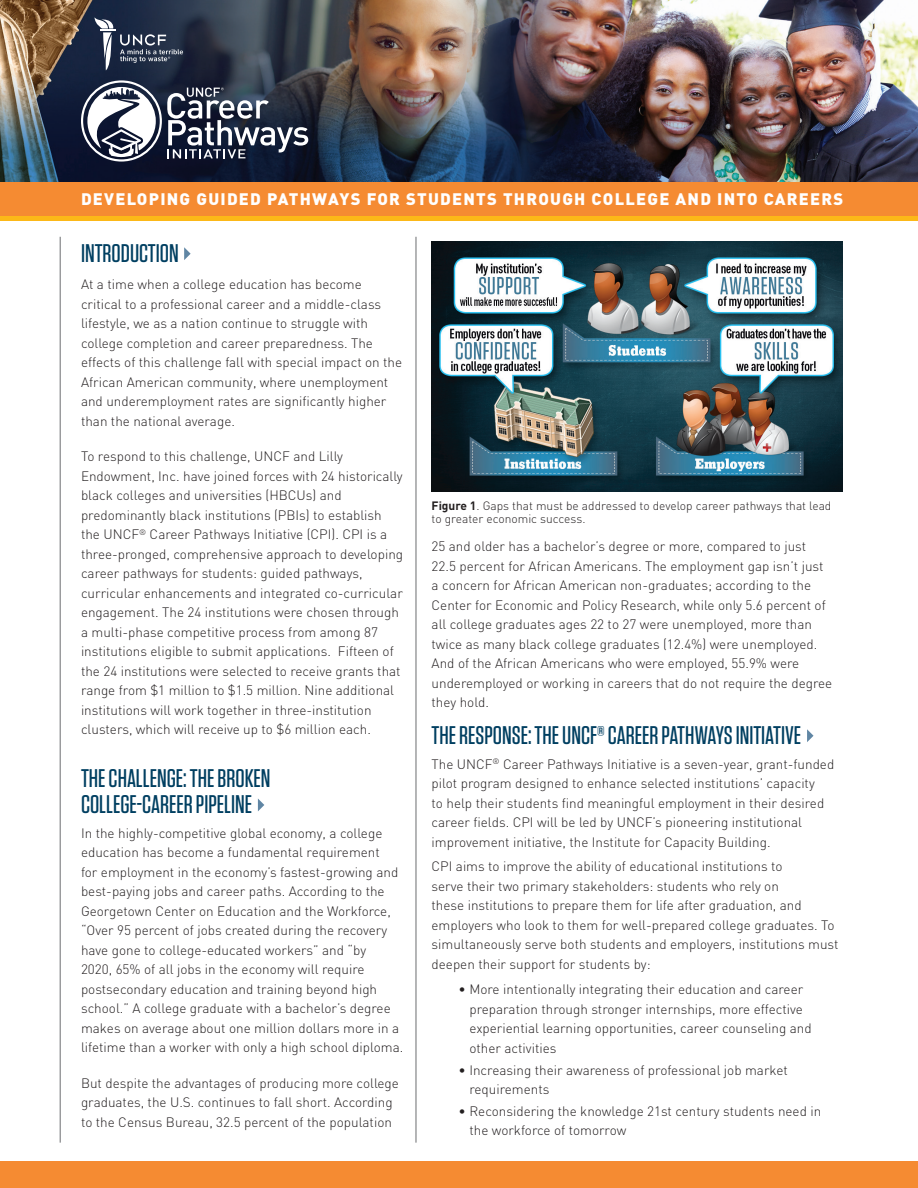
<style>
.page{position:relative;width:918px;height:1188px;background:#fff}
.page>*{position:absolute;margin:0;border:0;box-sizing:border-box;transform-origin:0 0}
.t1{font:500 25.5px/25.5px "Tungsten";color:#003f61}
.t2{font:900 16.5px "DIN";letter-spacing:.075em;color:#fff}
.t3{font:300 13.5px/19.5px "DIN";color:#231f20}
.t4{font:300 12px/13.5px "DIN";color:#231f20}
.s1{font-weight:700}
</style>
<div class="page">
<img style="left:0;top:0;width:918px;height:183px">
<svg style="left:184px;top:247px;width:7px;height:13px"></svg>
<svg style="left:258px;top:799px;width:6px;height:12px"></svg>
<svg style="left:807px;top:729px;width:7px;height:13px"></svg>
<div style="left:0;top:1161px;width:918px;height:27px;background:#f58b32"></div>
<div style="left:0;top:196px;width:918px;height:25px;background:#fcb818"></div>
<div style="left:0;top:183px;width:918px;height:33px;background:#f58b32"></div>
<hr style="left:60px;top:237px;width:1px;height:906px;background:#6c6d70">
<hr style="left:416px;top:237px;width:1px;height:906px;background:#6c6d70">
<svg style="left:94px;top:17px;width:89px;height:53px;background:#3e495e"></svg>
<svg style="left:81px;top:80px;width:227px;height:82px"></svg>
<img style="left:432px;top:241px;width:410px;height:251px">
<p class="t2" style="left:81px;top:188px;width:764px">DEVELOPING GUIDED PATHWAYS FOR STUDENTS THROUGH COLLEGE AND INTO CAREERS</p>
<h1 class="t1" style="left:81px;top:240px;width:99px">INTRODUCTION</h1>
<p class="t3" style="left:81px;top:274px;width:323px">At a time when a college education has become critical to a professional career and a middle-class lifestyle, we as a nation continue to struggle with college completion and career preparedness. The effects of this challenge fall with special impact on the African American community, where unemployment and underemployment rates are significantly higher than the national average.</p>
<p class="t3" style="left:81px;top:446px;width:324px">To respond to this challenge, UNCF and Lilly Endowment, Inc. have joined forces with 24 historically black colleges and universities (HBCUs) and predominantly black institutions (PBIs) to establish the UNCF<sup>®</sup> Career Pathways Initiative (CPI). CPI is a three-pronged, comprehensive approach to developing career pathways for students: guided pathways, curricular enhancements and integrated co-curricular engagement. The 24 institutions were chosen through a multi-phase competitive process from among 87 institutions eligible to submit applications. Fifteen of the 24 institutions were selected to receive grants that range from $1 million to $1.5 million. Nine additional institutions will work together in three-institution clusters, which will receive up to $6 million each.</p>
<h1 class="t1" style="left:81px;top:766px;width:191px">THE CHALLENGE: THE BROKEN<br>COLLEGE-CAREER PIPELINE</h1>
<p class="t3" style="left:81px;top:823px;width:324px">In the highly-competitive global economy, a college education has become a fundamental requirement<br>for employment in the economy’s fastest-growing and best-paying jobs and career paths. According to the Georgetown Center on Education and the Workforce, “Over 95 percent of jobs created during the recovery have gone to college-educated workers” and “by<br>2020, 65% of all jobs in the economy will require postsecondary education and training beyond high school.” A college graduate with a bachelor’s degree makes on average about one million dollars more in a lifetime than a worker with only a high school diploma.</p>
<p class="t3" style="left:81px;top:1073px;width:319px">But despite the advantages of producing more college graduates, the U.S. continues to fall short. According to the Census Bureau, 32.5 percent of the population</p>
<p class="t4" style="left:432px;top:498px;width:401px"><span class="s1">Figure 1</span>. Gaps that must be addressed to develop career pathways that lead to greater economic success.</p>
<p class="t3" style="left:432px;top:536px;width:402px">25 and older has a bachelor’s degree or more, compared to just 22.5 percent for African Americans. The employment gap isn’t just a concern for African American non-graduates; according to the Center for Economic and Policy Research, while only 5.6 percent of all college graduates ages 22 to 27 were unemployed, more than twice as many black college graduates (12.4%) were unemployed.<br>And of the African Americans who were employed, 55.9% were underemployed or working in careers that do not require the degree they hold.</p>
<h1 class="t1" style="left:432px;top:722px;width:371px">THE RESPONSE: THE UNCF® CAREER PATHWAYS INITIATIVE</h1>
<p class="t3" style="left:432px;top:753px;width:404px">The UNCF<sup>®</sup> Career Pathways Initiative is a seven-year, grant-funded pilot program designed to enhance selected institutions’ capacity<br>to help their students find meaningful employment in their desired career fields. CPI will be led by UNCF’s pioneering institutional improvement initiative, the Institute for Capacity Building.</p>
<p class="t3" style="left:432px;top:856px;width:408px">CPI aims to improve the ability of educational institutions to<br>serve their two primary stakeholders: students who rely on<br>these institutions to prepare them for life after graduation, and employers who look to them for well-prepared college graduates. To simultaneously serve both students and employers, institutions must deepen their support for students by:</p>
<p class="t3" style="left:469px;top:979px;width:344px;text-indent:-11px">• More intentionally integrating their education and career preparation through stronger internships, more effective experiential learning opportunities, career counseling and other activities</p>
<p class="t3" style="left:469px;top:1059px;width:320px;text-indent:-11px">• Increasing their awareness of professional job market requirements</p>
<p class="t3" style="left:469px;top:1101px;width:353px;text-indent:-11px">• Reconsidering the knowledge 21st century students need in the workforce of tomorrow</p>
</div>
